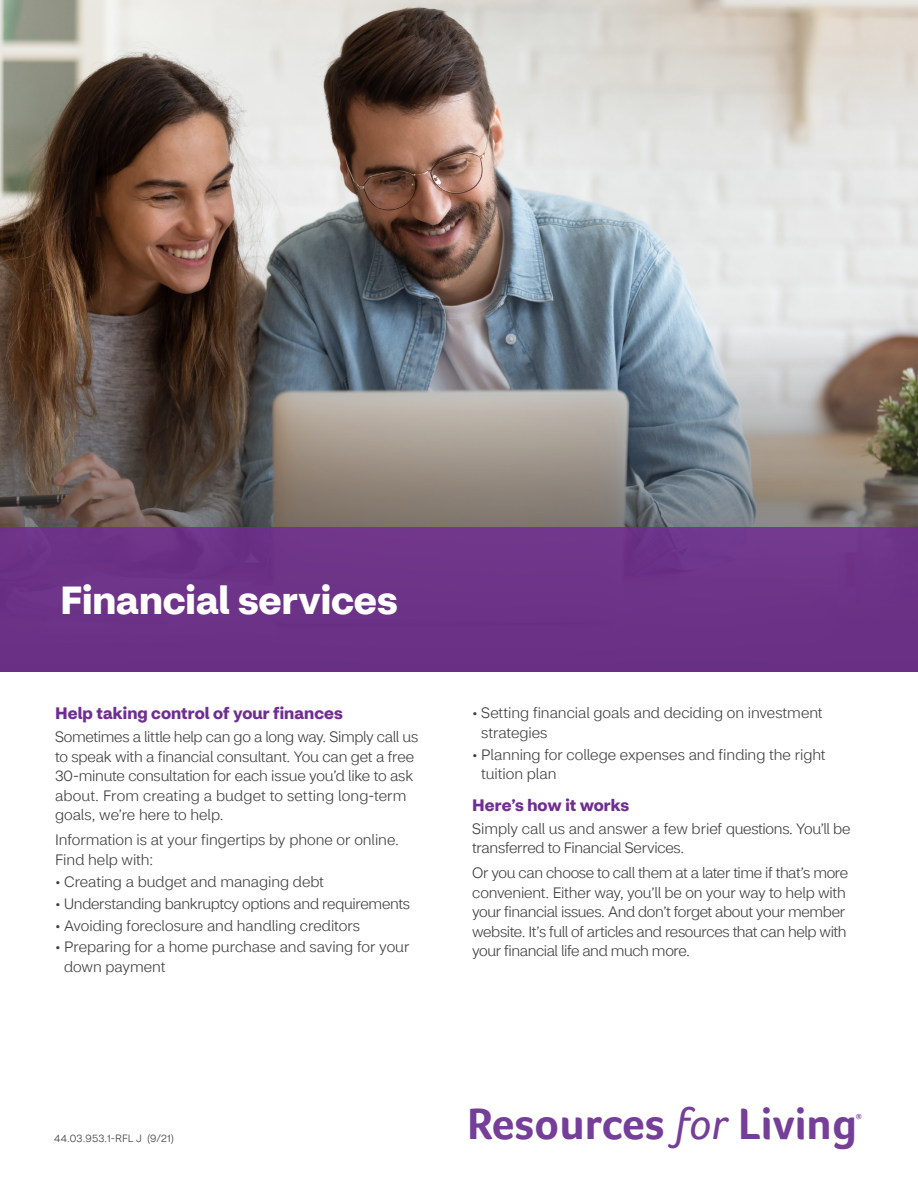
<style>
.page{position:relative;width:918px;height:1188px;background:#fff}
.page>*{position:absolute;margin:0;border:0;box-sizing:border-box;transform-origin:0 0}
.t1{font:700 45.15px "Foco";color:#753e98}
.t2{font:700 39px "CVS Health Sans";color:#fff}
.Body_headline{font:700 16.5px "CVS Health Sans";letter-spacing:.005em;color:#702d92}
.Body{font:300 15px/19.5px "CVS Health Sans";letter-spacing:-.015em;color:#3e3e3f}
.Bullet_List{font:300 15px/19.5px "CVS Health Sans";letter-spacing:-.005em;color:#3e3e3f}
.t3{font:300 10.5px "CVS Health Sans";letter-spacing:.02em;color:#3e3e3f}
.t4{font:700 7.5px "Foco";color:#753e98}
.s1{font-weight:400;font-style:italic}
</style>
<div class="page">
<img style="left:0;top:0;width:918px;height:323px">
<img style="left:0;top:323px;width:918px;height:205px">
<div style="left:0;top:528px;width:918px;height:144px;background:#6b3287"></div>
<h1 class="t2" style="left:60px;top:575px;width:339px">Financial services</h1>
<h2 class="Body_headline" style="left:55px;top:703px;width:289px">Help taking control of your finances</h2>
<p class="Body" style="left:55px;top:727px;width:365px">Sometimes a little help can go a long way. Simply call us to speak with a financial consultant. You can get a free 30-minute consultation for each issue you’d like to ask about. From creating a budget to setting long-term goals, we’re here to help.</p>
<p class="Body" style="left:55px;top:830px;width:345px">Information is at your fingertips by phone or online.<br>Find help with:</p>
<p class="Bullet_List" style="left:55px;top:872px;width:270px">• Creating a budget and managing debt</p>
<p class="Bullet_List" style="left:55px;top:894px;width:357px">• Understanding bankruptcy options and requirements</p>
<p class="Bullet_List" style="left:55px;top:916px;width:307px">• Avoiding foreclosure and handling creditors</p>
<p class="Bullet_List" style="left:64px;top:937px;width:347px;text-indent:-9px">• Preparing for a home purchase and saving for your down payment</p>
<p class="Bullet_List" style="left:481px;top:703px;width:343px;text-indent:-9px">• Setting financial goals and deciding on investment strategies</p>
<p class="Bullet_List" style="left:481px;top:745px;width:346px;text-indent:-9px">• Planning for college expenses and finding the right tuition plan</p>
<h2 class="Body_headline" style="left:472px;top:795px;width:158px">Here’s how it works</h2>
<p class="Body" style="left:472px;top:819px;width:380px">Simply call us and answer a few brief questions. You’ll be transferred to Financial Services.</p>
<p class="Body" style="left:472px;top:863px;width:378px">Or you can choose to call them at a later time if that’s more convenient. Either way, you’ll be on your way to help with your financial issues. And don’t forget about your member website. It’s full of articles and resources that can help with your financial life and much more.</p>
<p class="t3" style="left:54px;top:1132px;width:122px">44.03.953.1-RFL J (9/21)</p>
<h1 class="t1" style="left:467px;top:1097px;width:391px">Resources <span class="s1">for</span> Living</h1>
<p class="t4" style="left:856px;top:1112px;width:8px">®</p>
</div>
